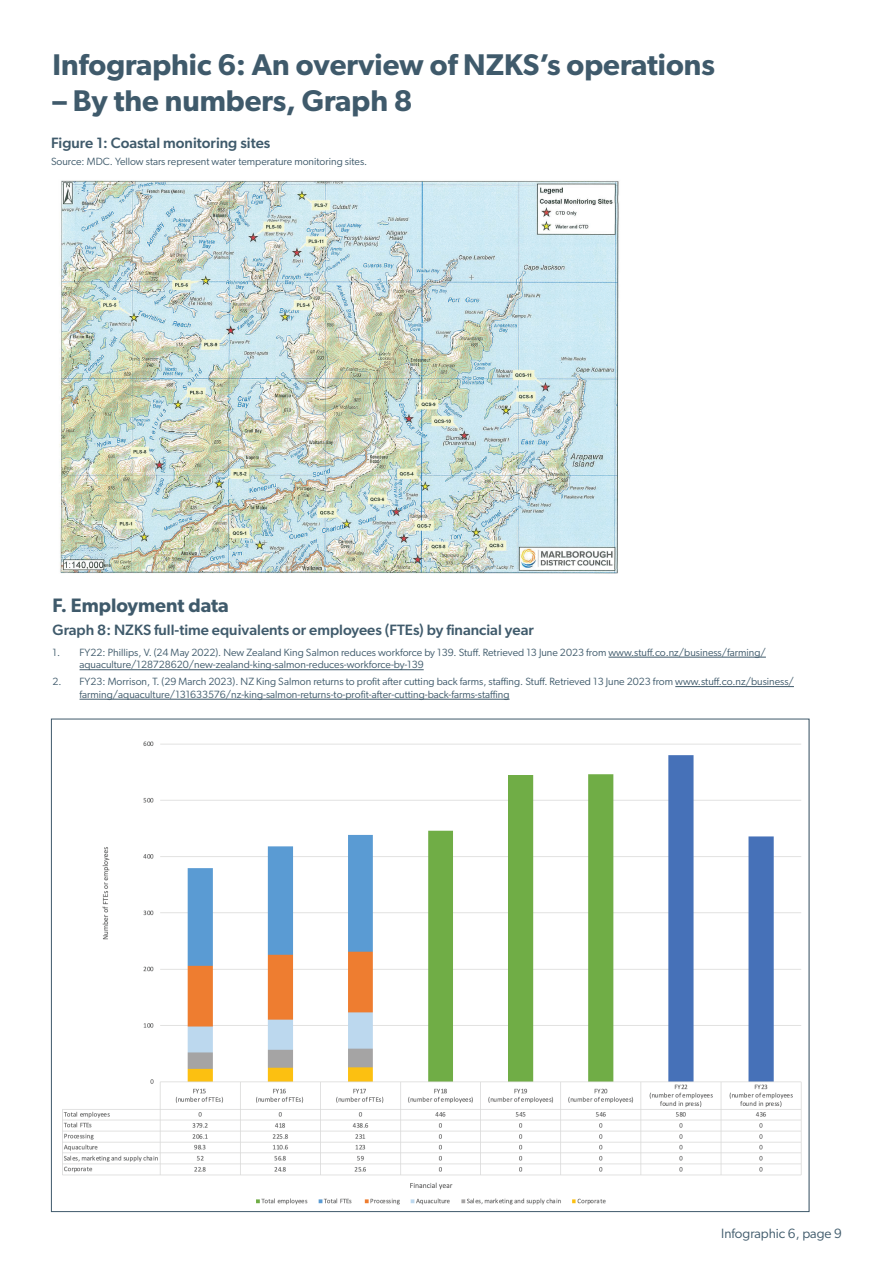
<style>
.page{position:relative;width:893px;height:1263px;background:#fff}
.page>*{position:absolute;margin:0;border:0;box-sizing:border-box;transform-origin:0 0}
.t1{font:600 30px "Gibson";color:#3f5a6b}
.t2{font:600 19.5px "Gibson";color:#3f5a6b}
.t3{font:500 15px "Gibson";color:#3f5a6b}
.t4{font:13.5px "Gibson";color:#3f5a6b}
.t5{font:10.5px/12.6px "Gibson";color:#3f5a6b}
</style>
<div class="page">
<img style="left:62px;top:741px;width:740px;height:464px">
<hr style="left:608px;top:657px;width:158px;height:1px;background:#3f5a6b">
<hr style="left:80px;top:669px;width:344px;height:1px;background:#3f5a6b">
<hr style="left:675px;top:686px;width:119px;height:1px;background:#3f5a6b">
<hr style="left:80px;top:699px;width:430px;height:1px;background:#3f5a6b">
<img style="left:59px;top:180px;width:560px;height:394px">
<h1 class="t1" style="left:53px;top:47px;width:664px">Infographic 6: An overview of NZKS’s operations</h1>
<h1 class="t1" style="left:53px;top:83px;width:362px">– By the numbers, Graph 8</h1>
<h3 class="t3" style="left:51px;top:134px;width:221px">Figure 1: Coastal monitoring sites</h3>
<p class="t5" style="left:51px;top:155px;width:318px">Source: MDC. Yellow stars represent water temperature monitoring sites.</p>
<h2 class="t2" style="left:53px;top:593px;width:178px">F. Employment data</h2>
<h3 class="t3" style="left:53px;top:620px;width:483px">Graph 8: NZKS full-time equivalents or employees (FTEs) by financial year</h3>
<p class="t5" style="left:80px;top:646px;width:688px;text-indent:-27px">1. FY22: Phillips, V. (24 May 2022). New Zealand King Salmon reduces workforce by 139. Stuff. Retrieved 13 June 2023 from www.stuff.co.nz/business/farming/ aquaculture/128728620/new-zealand-king-salmon-reduces-workforce-by-139</p>
<p class="t5" style="left:80px;top:675px;width:716px;text-indent:-27px">2. FY23: Morrison, T. (29 March 2023). NZ King Salmon returns to profit after cutting back farms, staffing. Stuff. Retrieved 13 June 2023 from www.stuff.co.nz/business/ farming/aquaculture/131633576/nz-king-salmon-returns-to-profit-after-cutting-back-farms-staffing</p>
<p class="t4" style="left:721px;top:1225px;width:122px">Infographic 6, page 9</p>
</div>
